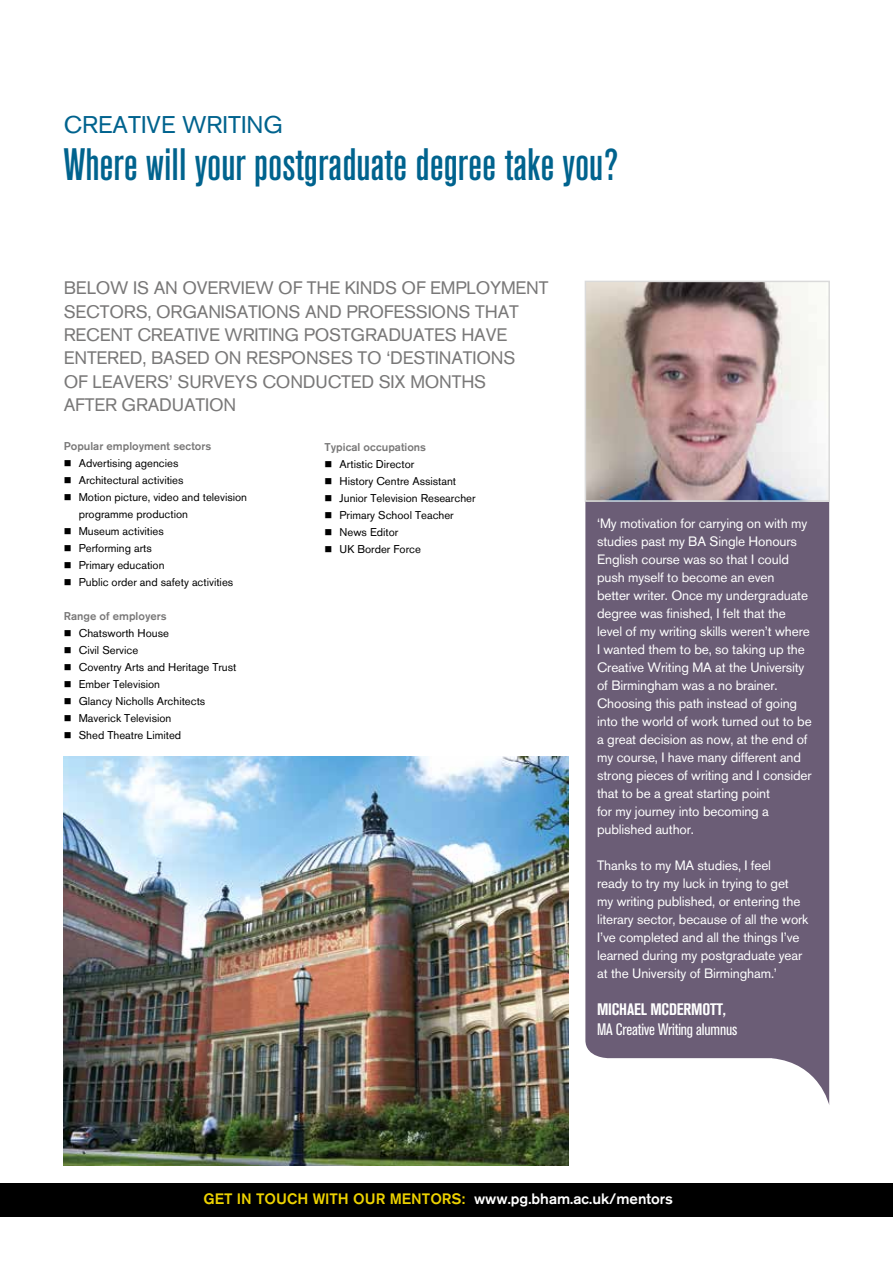
<style>
.page{position:relative;width:893px;height:1263px;background:#fff}
.page>*{position:absolute;margin:0;border:0;box-sizing:border-box;transform-origin:0 0}
.t1{font:500 condensed 45px "Akzidenz Grotesk BQ";color:#00638e}
.t2{font:24px "Akzidenz Grotesk BQ";color:#00638e}
.t3{font:18px/23.2px "Akzidenz Grotesk BQ";letter-spacing:-.01em;color:#797878}
.t4{font:condensed 16.5px "Akzidenz Grotesk BQ";letter-spacing:-.01em;color:#fff}
.t5{font:700 condensed 16.5px "Akzidenz Grotesk BQ";letter-spacing:-.01em;color:#fff}
.t6{font:500 15px "Akzidenz Grotesk BQ";color:#edd200}
.t7{font:13.5px/18px "Akzidenz Grotesk BQ";letter-spacing:-.01em;color:#fff}
.t8{font:11.25px/17px "Akzidenz Grotesk BQ";color:#000}
.t9{font:500 11.25px "Akzidenz Grotesk BQ";color:#797878}
.s1{color:#fff}
</style>
<div class="page">
<img style="left:64px;top:757px;width:504px;height:408px">
<div style="left:0;top:1183px;width:893px;height:33px;background:#000"></div>
<svg style="left:585px;top:502px;width:244px;height:602px;fill:#6b5d76"></svg>
<img style="left:588px;top:284px;width:239px;height:215px">
<div style="left:585px;top:281px;width:245px;height:221px;border:2px solid #dadada"></div>
<h2 class="t2" style="left:64px;top:111px;width:221px">CREATIVE WRITING</h2>
<h1 class="t1" style="left:64px;top:139px;width:556px">Where will your postgraduate degree take you?</h1>
<p class="t3" style="left:64px;top:276px;width:486px">BELOW IS AN OVERVIEW OF THE KINDS OF EMPLOYMENT SECTORS, ORGANISATIONS AND PROFESSIONS THAT RECENT CREATIVE WRITING POSTGRADUATES HAVE ENTERED, BASED ON RESPONSES TO ‘DESTINATIONS<br>OF LEAVERS’ SURVEYS CONDUCTED SIX MONTHS<br>AFTER GRADUATION</p>
<p class="t9" style="left:64px;top:439px;width:149px">Popular employment sectors</p>
<p class="t8" style="left:64px;top:455px;width:116px">■ Advertising agencies</p>
<p class="t8" style="left:64px;top:472px;width:121px">■ Architectural activities</p>
<p class="t8" style="left:79px;top:489px;width:170px;text-indent:-15px">■ Motion picture, video and television programme production</p>
<p class="t8" style="left:64px;top:523px;width:102px">■ Museum activities</p>
<p class="t8" style="left:64px;top:540px;width:90px">■ Performing arts</p>
<p class="t8" style="left:64px;top:557px;width:102px">■ Primary education</p>
<p class="t8" style="left:64px;top:574px;width:171px">■ Public order and safety activities</p>
<p class="t9" style="left:64px;top:609px;width:104px">Range of employers</p>
<p class="t8" style="left:64px;top:625px;width:107px">■ Chatsworth House</p>
<p class="t8" style="left:64px;top:642px;width:76px">■ Civil Service</p>
<p class="t8" style="left:64px;top:659px;width:174px">■ Coventry Arts and Heritage Trust</p>
<p class="t8" style="left:64px;top:676px;width:98px">■ Ember Television</p>
<p class="t8" style="left:64px;top:693px;width:143px">■ Glancy Nicholls Architects</p>
<p class="t8" style="left:64px;top:710px;width:109px">■ Maverick Television</p>
<p class="t8" style="left:64px;top:727px;width:119px">■ Shed Theatre Limited</p>
<p class="t9" style="left:325px;top:440px;width:103px">Typical occupations</p>
<p class="t8" style="left:325px;top:455px;width:91px">■ Artistic Director</p>
<p class="t8" style="left:325px;top:472px;width:133px">■ History Centre Assistant</p>
<p class="t8" style="left:325px;top:489px;width:152px">■ Junior Television Researcher</p>
<p class="t8" style="left:325px;top:506px;width:131px">■ Primary School Teacher</p>
<p class="t8" style="left:325px;top:523px;width:75px">■ News Editor</p>
<p class="t8" style="left:325px;top:540px;width:98px">■ UK Border Force</p>
<p class="t7" style="left:597px;top:514px;width:216px">‘My motivation for carrying on with my studies past my BA Single Honours English course was so that I could push myself to become an even<br>better writer. Once my undergraduate degree was finished, I felt that the level of my writing skills weren’t where I wanted them to be, so taking up the Creative Writing MA at the University of Birmingham was a no brainer.<br>Choosing this path instead of going into the world of work turned out to be a great decision as now, at the end of my course, I have many different and strong pieces of writing and I consider that to be a great starting point<br>for my journey into becoming a published author.</p>
<p class="t7" style="left:597px;top:856px;width:213px">Thanks to my MA studies, I feel<br>ready to try my luck in trying to get<br>my writing published, or entering the literary sector, because of all the work I’ve completed and all the things I’ve learned during my postgraduate year at the University of Birmingham.’</p>
<p class="t5" style="left:597px;top:1000px;width:130px">MICHAEL MCDERMOTT,</p>
<p class="t4" style="left:597px;top:1020px;width:142px">MA Creative Writing alumnus</p>
<p class="t6" style="left:203px;top:1189px;width:471px">GET IN TOUCH WITH OUR MENTORS: <span class="s1">www.pg.bham.ac.uk/mentors</span></p>
</div>
